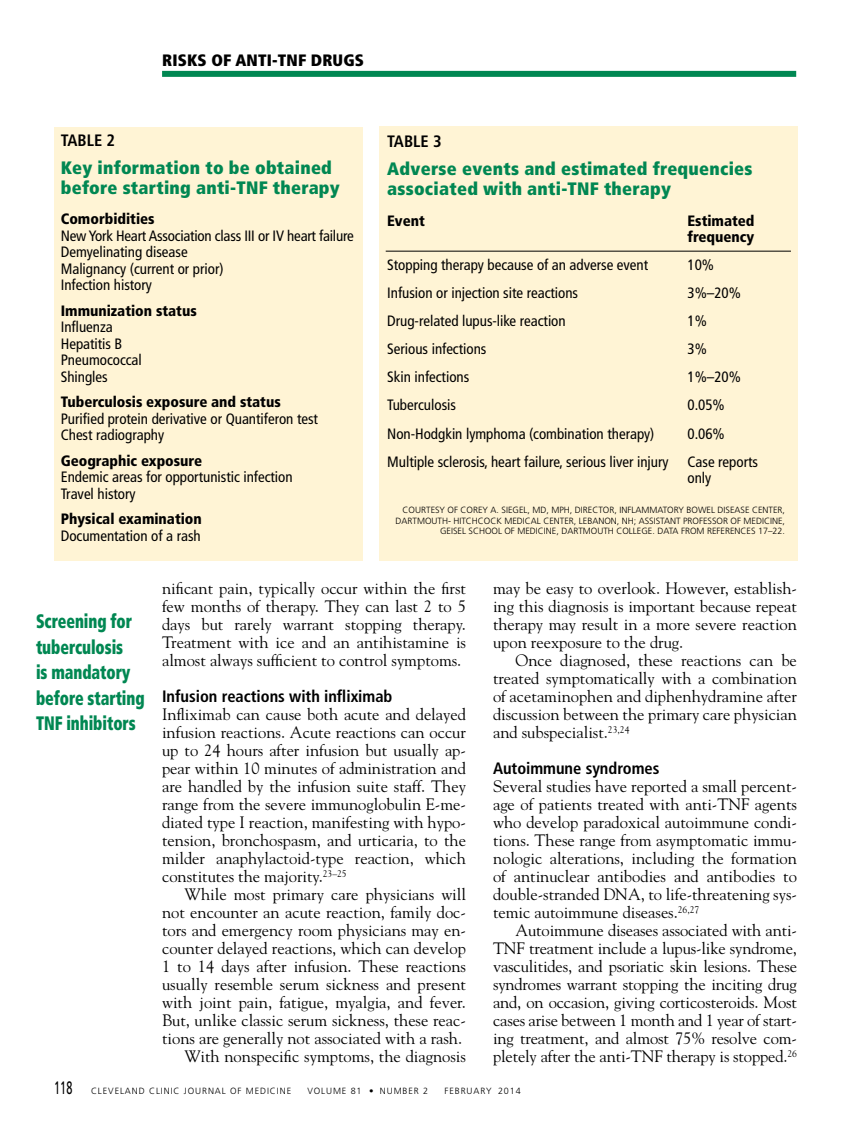
<style>
.page{position:relative;width:851px;height:1134px;background:#fff}
.page>*{position:absolute;margin:0;border:0;box-sizing:border-box;transform-origin:0 0}
.t1{font:900 condensed 19.5px/25.5px "Frutiger LT Std";letter-spacing:-.005em;color:#008752;scale:.8 1}
.t2{font:900 condensed 18px/19.5px "Frutiger LT Std";letter-spacing:.015em;color:#008752}
.t3{font:16.5px/18px "Goudy Std";color:#000;text-align:justify}
.t4{font:700 condensed 16.5px "Frutiger LT Std";color:#000}
.t5{font:900 condensed 16.5px "Frutiger LT Std";letter-spacing:.01em;color:#000}
.t6{font:condensed 15px/16.5px "Frutiger LT Std";color:#000}
.t7{font:900 condensed 15px/16.5px "Frutiger LT Std";color:#000}
.t8{font:300 9px/10.8px "Frutiger LT Std";color:#000;text-align:right}
.t9{font:300 9px "Frutiger LT Std";letter-spacing:.1em;color:#000}
.s1{font-weight:400;font-size:18px}
</style>
<div class="page">
<div style="left:162px;top:71px;width:634px;height:6px;background:#008752"></div>
<div style="left:54px;top:127px;width:308px;height:434px;background:#fff4d5"></div>
<div style="left:379px;top:126px;width:418px;height:435px;background:#fff4d5"></div>
<hr style="left:386px;top:251px;width:404px;height:1px;background:#000">
<p class="t5" style="left:162px;top:51px;width:203px">RISKS OF ANTI-TNF DRUGS</p>
<p class="t4" style="left:61px;top:130px;width:56px">TABLE 2</p>
<p class="t2" style="left:61px;top:158px;width:280px">Key information to be obtained before starting anti-TNF therapy</p>
<p class="t7" style="left:61px;top:211px;width:95px">Comorbidities</p>
<p class="t6" style="left:61px;top:227px;width:295px">New York Heart Association class III or IV heart failure<br>Demyelinating disease<br>Malignancy (current or prior)<br>Infection history</p>
<p class="t7" style="left:61px;top:302px;width:137px">Immunization status</p>
<p class="t6" style="left:61px;top:319px;width:83px">Influenza<br>Hepatitis B<br>Pneumococcal<br>Shingles</p>
<p class="t7" style="left:61px;top:394px;width:221px">Tuberculosis exposure and status</p>
<p class="t6" style="left:61px;top:410px;width:259px">Purified protein derivative or Quantiferon test<br>Chest radiography</p>
<p class="t7" style="left:61px;top:452px;width:143px">Geographic exposure</p>
<p class="t6" style="left:61px;top:469px;width:233px">Endemic areas for opportunistic infection<br>Travel history</p>
<p class="t7" style="left:61px;top:511px;width:143px">Physical examination</p>
<p class="t6" style="left:61px;top:527px;width:141px">Documentation of a rash</p>
<p class="t4" style="left:387px;top:131px;width:56px">TABLE 3</p>
<p class="t2" style="left:387px;top:159px;width:367px">Adverse events and estimated frequencies associated with anti-TNF therapy</p>
<p class="t7" style="left:387px;top:212px;width:39px">Event</p>
<p class="t7" style="left:687px;top:212px;width:69px">Estimated frequency</p>
<p class="t6" style="left:387px;top:257px;width:262px">Stopping therapy because of an adverse event</p>
<p class="t6" style="left:687px;top:257px;width:28px">10%</p>
<p class="t6" style="left:387px;top:285px;width:192px">Infusion or injection site reactions</p>
<p class="t6" style="left:687px;top:285px;width:55px">3%–20%</p>
<p class="t6" style="left:387px;top:313px;width:180px">Drug-related lupus-like reaction</p>
<p class="t6" style="left:687px;top:313px;width:21px">1%</p>
<p class="t6" style="left:387px;top:341px;width:101px">Serious infections</p>
<p class="t6" style="left:687px;top:341px;width:21px">3%</p>
<p class="t6" style="left:387px;top:369px;width:84px">Skin infections</p>
<p class="t6" style="left:687px;top:369px;width:55px">1%–20%</p>
<p class="t6" style="left:387px;top:397px;width:70px">Tuberculosis</p>
<p class="t6" style="left:687px;top:397px;width:39px">0.05%</p>
<p class="t6" style="left:387px;top:425px;width:269px">Non-Hodgkin lymphoma (combination therapy)</p>
<p class="t6" style="left:687px;top:425px;width:39px">0.06%</p>
<p class="t6" style="left:387px;top:453px;width:283px">Multiple sclerosis, heart failure, serious liver injury</p>
<p class="t6" style="left:687px;top:453px;width:72px">Case reports only</p>
<p class="t8" style="left:395px;top:504px;width:391px">COURTESY OF COREY A. SIEGEL, MD, MPH, DIRECTOR, INFLAMMATORY BOWEL DISEASE CENTER,<br>DARTMOUTH- HITCHCOCK MEDICAL CENTER, LEBANON, NH; ASSISTANT PROFESSOR OF MEDICINE,<br>GEISEL SCHOOL OF MEDICINE, DARTMOUTH COLLEGE. DATA FROM REFERENCES 17–22.</p>
<p class="t1" style="left:36px;top:608px;width:137px">Screening for tuberculosis<br>is mandatory before starting<br>TNF inhibitors</p>
<p class="t3" style="left:162px;top:579px;width:305px">nificant pain, typically occur within the first few months of therapy. They can last 2 to 5 days but rarely warrant stopping therapy.<br>Treatment with ice and an antihistamine is almost always sufficient to control symptoms.</p>
<p class="t4" style="left:162px;top:686px;width:232px">Infusion reactions with infliximab</p>
<p class="t3" style="left:162px;top:705px;width:305px">Infliximab can cause both acute and delayed infusion reactions. Acute reactions can occur up to 24 hours after infusion but usually ap&shy;pear within 10 minutes of administration and are handled by the infusion suite staff. They range from the severe immunoglobulin E-me&shy;diated type I reaction, manifesting with hypo&shy;tension, bronchospasm, and urticaria, to the milder anaphylactoid-type reaction, which constitutes the majority.<sup>23–25</sup></p>
<p class="t3" style="left:162px;top:885px;width:305px;text-align:right">While most primary care physicians will not encounter an acute reaction, family doc&shy;tors and emergency room physicians may en&shy;counter delayed reactions, which can develop 1 to 14 days after infusion. These reactions usually resemble serum sickness and present with joint pain, fatigue, myalgia, and fever.<br>But, unlike classic serum sickness, these reac&shy;tions are generally not associated with a rash.<br>With nonspecific symptoms, the diagnosis</p>
<p class="t3" style="left:493px;top:579px;width:305px">may be easy to overlook. However, establish&shy;ing this diagnosis is important because repeat therapy may result in a more severe reaction upon reexposure to the drug.</p>
<p class="t3" style="left:493px;top:651px;width:305px;text-indent:23px">Once diagnosed, these reactions can be treated symptomatically with a combination of acetaminophen and diphenhydramine after discussion between the primary care physician and subspecialist.<sup>23,24</sup></p>
<p class="t4" style="left:493px;top:758px;width:168px">Autoimmune syndromes</p>
<p class="t3" style="left:493px;top:777px;width:305px">Several studies have reported a small percent&shy;age of patients treated with anti-TNF agents who develop paradoxical autoimmune condi&shy;tions. These range from asymptomatic immu&shy;nologic alterations, including the formation of antinuclear antibodies and antibodies to double-stranded DNA, to life-threatening sys&shy;temic autoimmune diseases.<sup>26,27</sup></p>
<p class="t3" style="left:493px;top:921px;width:305px;text-indent:23px">Autoimmune diseases associated with anti-TNF treatment include a lupus-like syndrome, vasculitides, and psoriatic skin lesions. These syndromes warrant stopping the inciting drug and, on occasion, giving corticosteroids. Most cases arise between 1 month and 1 year of start&shy;ing treatment, and almost 75% resolve com&shy;pletely after the anti-TNF therapy is stopped.<sup>26</sup></p>
<p class="t9" style="left:54px;top:1085px;width:239px"><span class="s1">118</span> CLEVELAND CLINIC JOURNAL OF MEDICINE</p>
<p class="t9" style="left:307px;top:1085px;width:122px">VOLUME 81 • NUMBER 2</p>
<p class="t9" style="left:444px;top:1085px;width:78px">FEBRUARY 2014</p>
</div>
